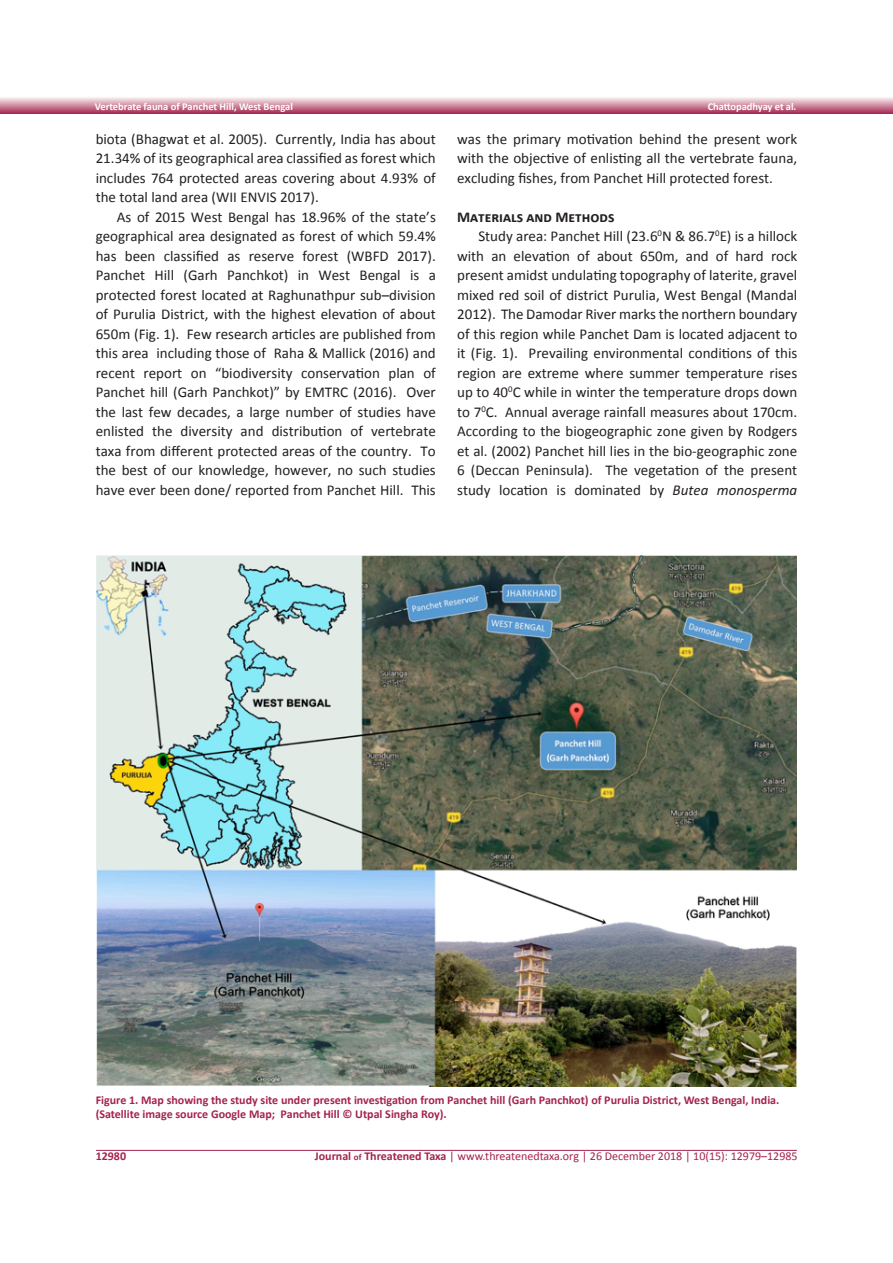
<style>
.page{position:relative;width:893px;height:1263px;background:#fff}
.page>*{position:absolute;margin:0;border:0;box-sizing:border-box;transform-origin:0 0}
.No_Spacing{font:15px/19.5px "Calibri";color:#231f20;text-align:justify}
.No_Spacing-2{font:700 15px "Calibri";color:#231f20}
.t1{font:700 12px/14.4px "Calibri";color:#a5234c}
.t2{font:12px "Calibri";color:#a5234c}
.t3{font:700 10.5px "Calibri";letter-spacing:-.005em;color:#fff}
.s1{font-style:italic}
.s2{font-weight:700}
.s3{font-weight:700;font-size:9px}
</style>
<div class="page">
<svg style="left:0;top:97px;width:893px;height:16px;background:#d291a5"></svg>
<hr style="left:96px;top:1150px;width:701px;height:1px;background:#a5234c">
<img style="left:96px;top:555px;width:701px;height:531px">
<p class="t3" style="left:95px;top:100px;width:200px">Vertebrate fauna of Panchet Hill, West Bengal</p>
<p class="t3" style="left:708px;top:100px;width:90px">Chattopadhyay et al.</p>
<p class="No_Spacing" style="left:96px;top:129px;width:342px">biota (Bhagwat et al. 2005). Currently, India has about 21.34% of its geographical area classified as forest which includes 764 protected areas covering about 4.93% of the total land area (WII ENVIS 2017).</p>
<p class="No_Spacing" style="left:96px;top:207px;width:342px;text-indent:21px">As of 2015 West Bengal has 18.96% of the state’s geographical area designated as forest of which 59.4% has been classified as reserve forest (WBFD 2017).<br>Panchet Hill (Garh Panchkot) in West Bengal is a protected forest located at Raghunathpur sub–division of Purulia District, with the highest elevation of about 650m (Fig. 1). Few research articles are published from this area including those of Raha &amp; Mallick (2016) and recent report on “biodiversity conservation plan of Panchet hill (Garh Panchkot)” by EMTRC (2016). Over the last few decades, a large number of studies have enlisted the diversity and distribution of vertebrate taxa from different protected areas of the country. To the best of our knowledge, however, no such studies have ever been done/ reported from Panchet Hill. This</p>
<p class="No_Spacing" style="left:457px;top:129px;width:342px">was the primary motivation behind the present work with the objective of enlisting all the vertebrate fauna, excluding fishes, from Panchet Hill protected forest.</p>
<p class="No_Spacing-2" style="left:457px;top:207px;width:159px">Materials and Methods</p>
<p class="No_Spacing" style="left:457px;top:227px;width:342px;text-indent:21px">Study area: Panchet Hill (23.6<sup>0</sup>N &amp; 86.7<sup>0</sup>E) is a hillock with an elevation of about 650m, and of hard rock present amidst undulating topography of laterite, gravel mixed red soil of district Purulia, West Bengal (Mandal 2012). The Damodar River marks the northern boundary of this region while Panchet Dam is located adjacent to it (Fig. 1). Prevailing environmental conditions of this region are extreme where summer temperature rises up to 40<sup>0</sup>C while in winter the temperature drops down to 7<sup>0</sup>C. Annual average rainfall measures about 170cm.<br>According to the biogeographic zone given by Rodgers et al. (2002) Panchet hill lies in the bio-geographic zone 6 (Deccan Peninsula). The vegetation of the present study location is dominated by <span class="s1">Butea monosperma</span></p>
<p class="t1" style="left:96px;top:1093px;width:685px">Figure 1. Map showing the study site under present investigation from Panchet hill (Garh Panchkot) of Purulia District, West Bengal, India. (Satellite image source Google Map; Panchet Hill © Utpal Singha Roy).</p>
<p class="t1" style="left:96px;top:1148px;width:32px">12980</p>
<p class="t2" style="left:315px;top:1148px;width:484px"><span class="s2">Journal</span> <span class="s3">of</span> <span class="s2">Threatened Taxa</span> | www.threatenedtaxa.org | 26 December 2018 | 10(15): 12979–12985</p>
</div>
